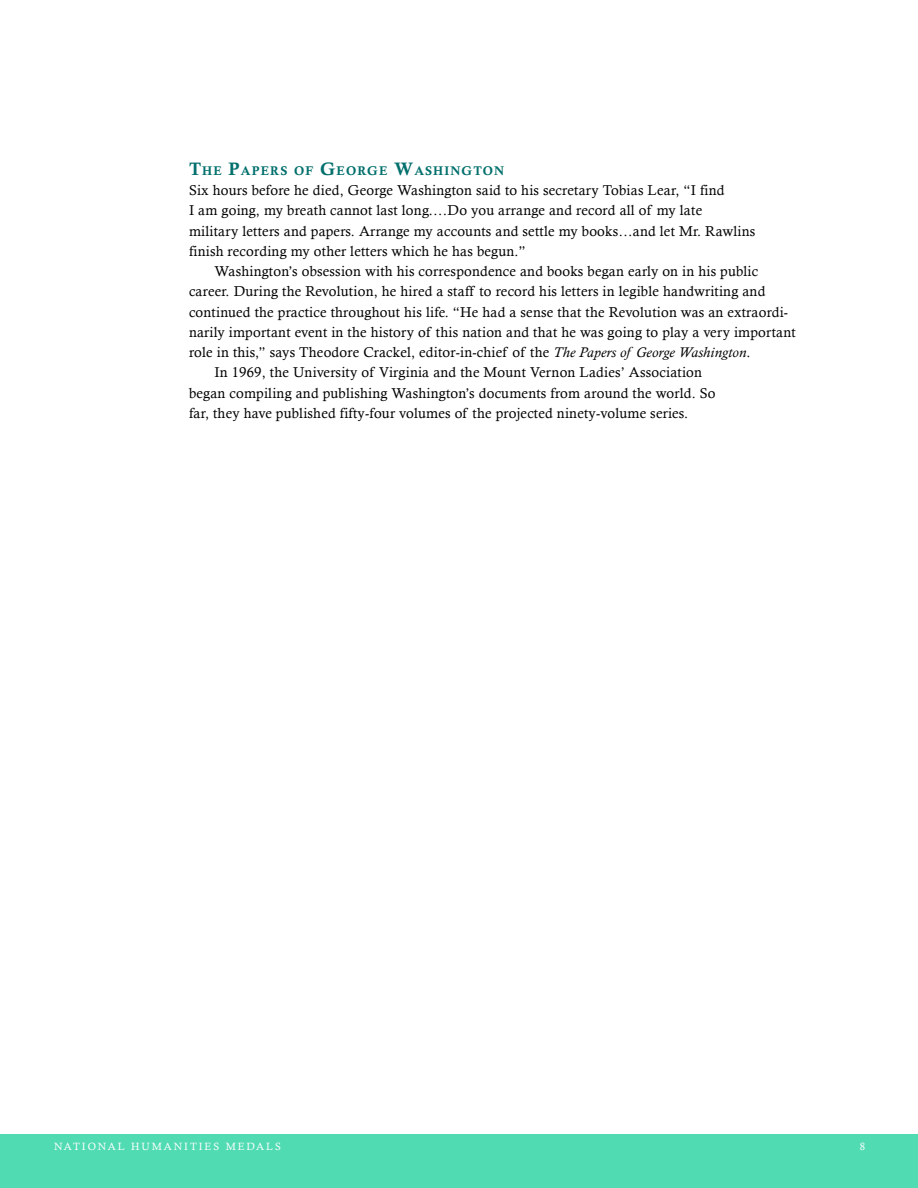
<style>
.page{position:relative;width:918px;height:1188px;background:#fff}
.page>*{position:absolute;margin:0;border:0;box-sizing:border-box;transform-origin:0 0}
.Basic_Copy{font:14.25px/20.2px "Calisto";letter-spacing:.015em;color:#000}
.Medalist_Names{font:12.6px "Calis MT Bol";letter-spacing:.085em;color:#016f6c}
.t1{font:10.5px "Calisto";letter-spacing:.18em;color:#fff}
.s1{font-size:18px}
.s2{font-style:italic}
</style>
<div class="page">
<div style="left:0;top:1134px;width:918px;height:54px;background:#50dbb2"></div>
<p class="Medalist_Names" style="left:189px;top:163px;width:317px"><span class="s1">T</span>HE <span class="s1">P</span>APERS OF <span class="s1">G</span>EORGE <span class="s1">W</span>ASHINGTON</p>
<p class="Basic_Copy" style="left:189px;top:180px;width:568px">Six hours before he died, George Washington said to his secretary Tobias Lear, “I find<br>I am going, my breath cannot last long.…Do you arrange and record all of my late<br>military letters and papers. Arrange my accounts and settle my books…and let Mr. Rawlins finish recording my other letters which he has begun.”</p>
<p class="Basic_Copy" style="left:189px;top:261px;width:608px;text-indent:25px">Washington’s obsession with his correspondence and books began early on in his public career. During the Revolution, he hired a staff to record his letters in legible handwriting and continued the practice throughout his life. “He had a sense that the Revolution was an extraordi&shy;narily important event in the history of this nation and that he was going to play a very important role in this,” says Theodore Crackel, editor-in-chief of the <span class="s2">The Papers of George Washington</span>.</p>
<p class="Basic_Copy" style="left:189px;top:362px;width:528px;text-indent:25px">In 1969, the University of Virginia and the Mount Vernon Ladies’ Association began compiling and publishing Washington’s documents from around the world. So far, they have published fifty-four volumes of the projected ninety-volume series.</p>
<p class="t1" style="left:54px;top:1141px;width:228px">NATIONAL HUMANITIES MEDALS</p>
<p class="t1" style="left:860px;top:1141px;width:7px">8</p>
</div>
